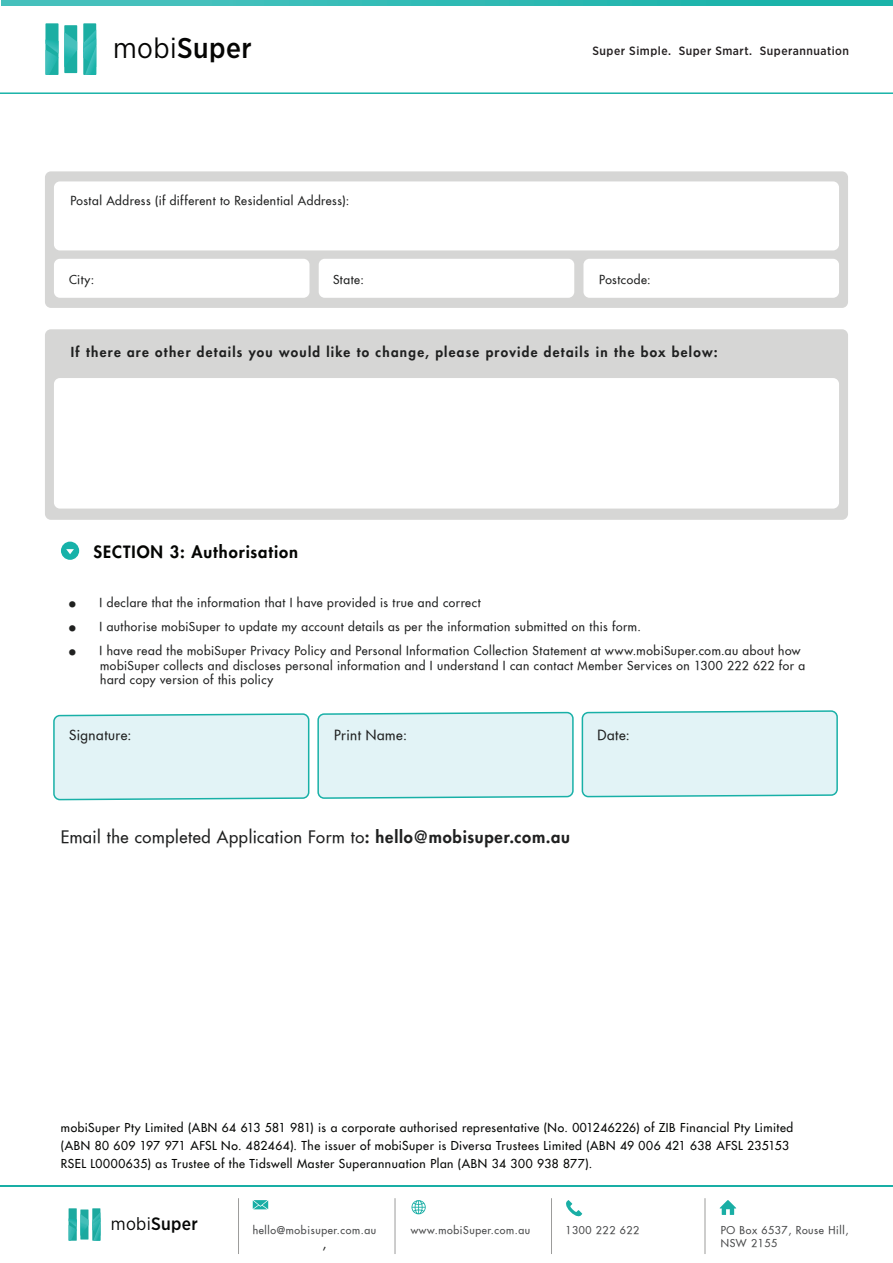
<style>
.page{position:relative;width:893px;height:1263px;background:#fff}
.page>*{position:absolute;margin:0;border:0;box-sizing:border-box;transform-origin:0 0}
.t1{font:700 33px "Apex New";color:#202120}
.t2{font:500 28.5px "Gotham Narrow";letter-spacing:.015em;color:#050504}
.t3{font:500 17.85px "Gotham Narrow";letter-spacing:.015em;color:#050605}
.t4{font:16.5px "Futura Extended";letter-spacing:.035em;color:#1f2020}
.t5{font:800 16.5px "Futura LT";letter-spacing:.055em;color:#040503}
.t6{font:800 13.5px "Futura LT";letter-spacing:.095em;color:#1f2020}
.t7{font:13.5px "Futura Extended";letter-spacing:.04em;color:#1f2020}
.t8{font:13.5px "Futura Extended";color:#202120}
.t9{font:12px/14.4px "Futura Extended";letter-spacing:.045em;color:#1f2020}
.t10{font:12px/18px "Futura LT";letter-spacing:.045em;color:#040503}
.t11{font:500 12px "Gotham Narrow";letter-spacing:.04em;color:#231f20}
.t12{font:10.5px/12.6px "Futura Extended";letter-spacing:.06em;color:#48494a}
.s1{font-weight:400}
.s2{font-family:"Futura LT";font-weight:800}
</style>
<div class="page">
<svg style="left:53px;top:713px;width:257px;height:88px;background:#d9f0f2"></svg>
<svg style="left:317px;top:711px;width:257px;height:88px;background:#d9f0f2"></svg>
<svg style="left:581px;top:710px;width:257px;height:88px;background:#d9f0f2"></svg>
<div style="left:45px;top:329px;width:803px;height:191px;background:#d6d6d5;border-radius:6px"></div>
<div style="left:45px;top:171px;width:803px;height:137px;background:#d6d6d5;border-radius:6px"></div>
<div style="left:54px;top:259px;width:255px;height:39px;background:#fff;border-radius:6px"></div>
<div style="left:319px;top:259px;width:255px;height:39px;background:#fff;border-radius:6px"></div>
<div style="left:583px;top:259px;width:256px;height:39px;background:#fff;border-radius:6px"></div>
<div style="left:54px;top:181px;width:785px;height:69px;background:#fff;border-radius:6px"></div>
<div style="left:54px;top:378px;width:785px;height:131px;background:#fff;border-radius:6px"></div>
<div style="left:61px;top:542px;width:18px;height:18px;background:#17b2a9;border-radius:50%"></div>
<svg style="left:66px;top:549px;width:8px;height:5px"></svg>
<hr style="left:0;top:92px;width:893px;height:2px;background:#1ab3a9">
<svg style="left:1px;top:0;width:892px;height:6px;background:#30bab3"></svg>
<div style="left:64px;top:25px;width:13px;height:48px;background:#1baea3"></div>
<div style="left:45px;top:23px;width:14px;height:52px;background:#1baea3"></div>
<svg style="left:45px;top:32px;width:32px;height:43px"></svg>
<div style="left:83px;top:23px;width:13px;height:52px;background:#1baea3"></div>
<svg style="left:83px;top:30px;width:13px;height:45px"></svg>
<hr style="left:0;top:1185px;width:893px;height:2px;background:#19aea5">
<svg style="left:253px;top:1200px;width:15px;height:9px"></svg>
<svg style="left:411px;top:1200px;width:15px;height:14px"></svg>
<hr style="left:395px;top:1198px;width:1px;height:56px;background:#9c9c9b">
<hr style="left:238px;top:1198px;width:1px;height:56px;background:#9c9c9b">
<hr style="left:551px;top:1198px;width:1px;height:56px;background:#9c9c9b">
<hr style="left:705px;top:1198px;width:1px;height:56px;background:#9c9c9b">
<svg style="left:719px;top:1200px;width:17px;height:15px"></svg>
<div style="left:80px;top:1209px;width:8px;height:30px;background:#1ca99f"></div>
<div style="left:69px;top:1208px;width:8px;height:33px;background:#1ca99f"></div>
<div style="left:92px;top:1208px;width:8px;height:33px;background:#1ca99f"></div>
<svg style="left:69px;top:1212px;width:31px;height:29px"></svg>
<svg style="left:566px;top:1200px;width:16px;height:17px"></svg>
<h2 class="t2" style="left:113px;top:30px;width:140px"><span class="s1">mobi</span>Super</h2>
<p class="t11" style="left:592px;top:43px;width:258px">Super Simple. Super Smart. Superannuation</p>
<p class="t9" style="left:70px;top:193px;width:280px">Postal Address (if different to Residential Address):</p>
<p class="t9" style="left:69px;top:272px;width:27px">City:</p>
<p class="t9" style="left:333px;top:272px;width:32px">State:</p>
<p class="t9" style="left:599px;top:272px;width:53px">Postcode:</p>
<p class="t6" style="left:71px;top:343px;width:648px">If there are other details you would like to change, please provide details in the box below:</p>
<h3 class="t5" style="left:94px;top:541px;width:206px">SECTION 3: Authorisation</h3>
<h1 class="t1" style="left:69px;top:571px;width:9px">.</h1>
<p class="t9" style="left:100px;top:596px;width:383px">I declare that the information that I have provided is true and correct</p>
<h1 class="t1" style="left:69px;top:595px;width:9px">.</h1>
<p class="t9" style="left:100px;top:620px;width:543px">I authorise mobiSuper to update my account details as per the information submitted on this form.</p>
<h1 class="t1" style="left:69px;top:619px;width:9px">.</h1>
<p class="t9" style="left:100px;top:644px;width:707px">I have read the mobiSuper Privacy Policy and Personal Information Collection Statement at www.mobiSuper.com.au about how mobiSuper collects and discloses personal information and I understand I can contact Member Services on 1300 222 622 for a hard copy version of this policy</p>
<p class="t7" style="left:69px;top:726px;width:64px">Signature:</p>
<p class="t7" style="left:334px;top:726px;width:74px">Print Name:</p>
<p class="t7" style="left:597px;top:726px;width:34px">Date:</p>
<h3 class="t4" style="left:61px;top:826px;width:511px">Email the completed Application Form to<span class="s2">: hello@mobisuper.com.au</span></h3>
<p class="t10" style="left:61px;top:1118px;width:734px">mobiSuper Pty Limited (ABN 64 613 581 981) is a corporate authorised representative (No. 001246226) of ZIB Financial Pty Limited (ABN 80 609 197 971 AFSL No. 482464). The issuer of mobiSuper is Diversa Trustees Limited (ABN 49 006 421 638 AFSL 235153<br>RSEL L0000635) as Trustee of the Tidswell Master Superannuation Plan (ABN 34 300 938 877).</p>
<h3 class="t3" style="left:111px;top:1212px;width:88px"><span class="s1">mobi</span>Super</h3>
<p class="t12" style="left:565px;top:1224px;width:75px">1300 222 622</p>
<p class="t8" style="left:323px;top:1243px;width:5px">’</p>
<p class="t12" style="left:253px;top:1224px;width:125px">hello@mobisuper.com.au</p>
<p class="t12" style="left:411px;top:1224px;width:121px">www.mobiSuper.com.au</p>
<p class="t12" style="left:721px;top:1224px;width:129px">PO Box 6537, Rouse Hill,<br>NSW 2155</p>
</div>
